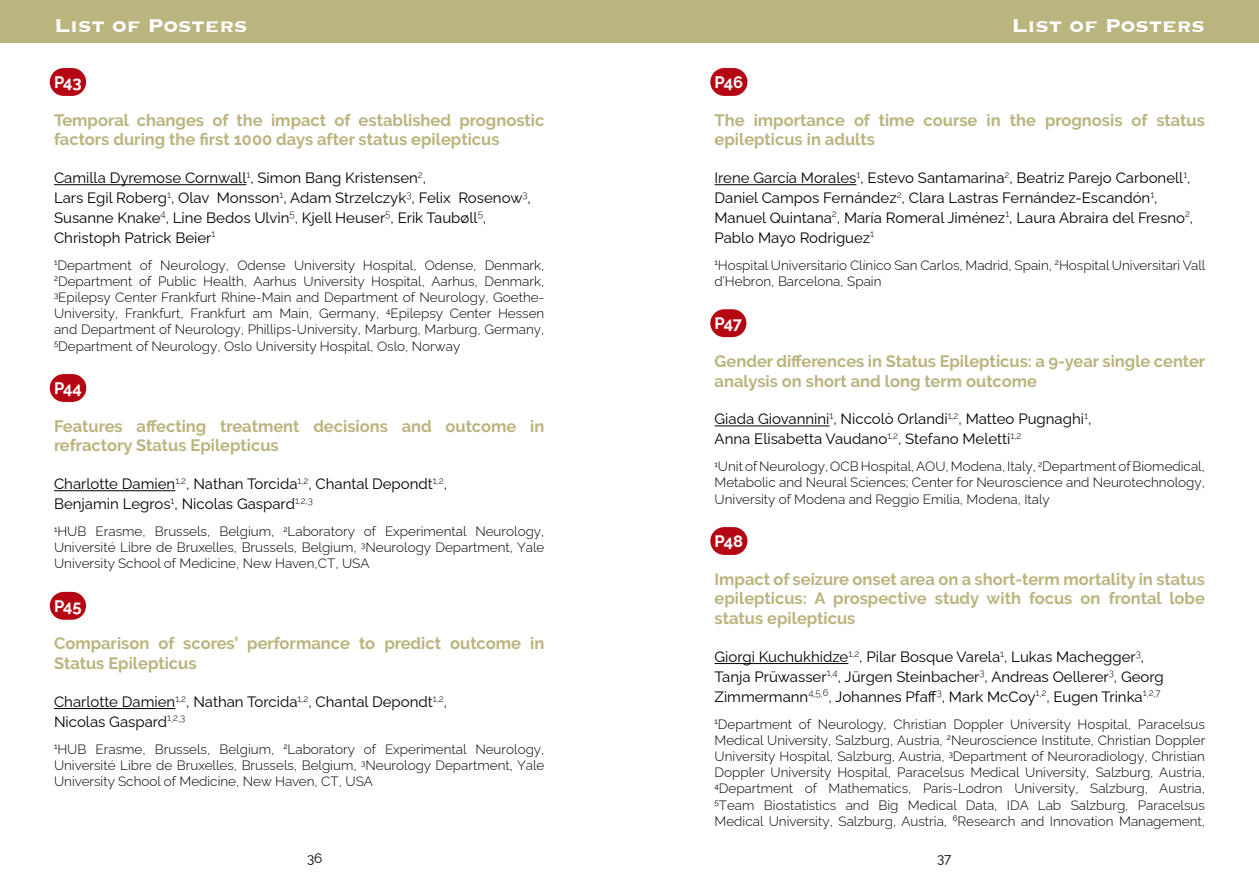
<style>
.page{position:relative;width:1259px;height:893px;background:#fff}
.page>*{position:absolute;margin:0;border:0;box-sizing:border-box;transform-origin:0 0}
.t1{font:700 24px "Copperplate";color:#fff}
.t2{font:700 16.5px/19.8px "Raleway";color:#bab47f}
.t3{font:700 16.5px "Raleway";letter-spacing:-.04em;color:#fff}
.t4{font:15px/19.8px "Raleway";color:#000}
.t5{font:100 13.5px/16.2px "Raleway";color:#000;text-align:justify}
.t6{font:13.5px "Raleway";color:#000}
</style>
<div class="page">
<div style="left:0;top:0;width:1259px;height:43px;background:#bab47f"></div>
<div style="left:50px;top:68px;width:36px;height:28px;background:#b50713;border-radius:14px"></div>
<hr style="left:54px;top:184px;width:192px;height:1px;background:#000">
<div style="left:50px;top:374px;width:36px;height:28px;background:#b50713;border-radius:14px"></div>
<hr style="left:54px;top:490px;width:121px;height:1px;background:#000">
<div style="left:50px;top:592px;width:36px;height:28px;background:#b50713;border-radius:14px"></div>
<hr style="left:54px;top:708px;width:121px;height:1px;background:#000">
<div style="left:710px;top:68px;width:37px;height:28px;background:#b50713;border-radius:14px"></div>
<hr style="left:714px;top:184px;width:142px;height:1px;background:#000">
<div style="left:710px;top:309px;width:36px;height:28px;background:#b50713;border-radius:14px"></div>
<hr style="left:714px;top:426px;width:115px;height:1px;background:#000">
<div style="left:710px;top:527px;width:37px;height:28px;background:#b50713;border-radius:14px"></div>
<hr style="left:714px;top:663px;width:134px;height:1px;background:#000">
<h1 class="t1" style="left:54px;top:9px;width:195px">List of Posters</h1>
<h1 class="t1" style="left:1011px;top:9px;width:195px">List of Posters</h1>
<p class="t3" style="left:54px;top:73px;width:29px">P43</p>
<p class="t2" style="left:54px;top:110px;width:492px">Temporal changes of the impact of established prognostic factors during the first 1000 days after status epilepticus</p>
<p class="t4" style="left:54px;top:166px;width:478px">Camilla Dyremose Cornwall<sup>1</sup>, Simon Bang Kristensen<sup>2</sup>,<br>Lars Egil Roberg<sup>1</sup>, Olav Monsson<sup>1</sup>, Adam Strzelczyk<sup>3</sup>, Felix Rosenow<sup>3</sup>, Susanne Knake<sup>4</sup>, Line Bedos Ulvin<sup>5</sup>, Kjell Heuser<sup>5</sup>, Erik Taubøll<sup>5</sup>, Christoph Patrick Beier<sup>1</sup></p>
<p class="t5" style="left:54px;top:255px;width:492px"><sup>1</sup>Department of Neurology, Odense University Hospital, Odense, Denmark, <sup>2</sup>Department of Public Health, Aarhus University Hospital, Aarhus, Denmark, <sup>3</sup>Epilepsy Center Frankfurt Rhine-Main and Department of Neurology, Goethe-University, Frankfurt, Frankfurt am Main, Germany, <sup>4</sup>Epilepsy Center Hessen and Department of Neurology, Phillips-University, Marburg, Marburg, Germany, <sup>5</sup>Department of Neurology, Oslo University Hospital, Oslo, Norway</p>
<p class="t3" style="left:54px;top:379px;width:30px">P44</p>
<p class="t2" style="left:54px;top:416px;width:492px">Features affecting treatment decisions and outcome in refractory Status Epilepticus</p>
<p class="t4" style="left:54px;top:472px;width:394px">Charlotte Damien<sup>1</sup><sup>,</sup><sup>2</sup>, Nathan Torcida<sup>1</sup><sup>,</sup><sup>2</sup>, Chantal Depondt<sup>1</sup><sup>,</sup><sup>2</sup>,<br>Benjamin Legros<sup>1</sup>, Nicolas Gaspard<sup>1</sup><sup>,</sup><sup>2</sup><sup>,</sup><sup>3</sup></p>
<p class="t5" style="left:54px;top:522px;width:492px"><sup>1</sup>HUB Erasme, Brussels, Belgium, <sup>2</sup>Laboratory of Experimental Neurology, Université Libre de Bruxelles, Brussels, Belgium, <sup>3</sup>Neurology Department, Yale University School of Medicine, New Haven,CT, USA</p>
<p class="t3" style="left:54px;top:596px;width:29px">P45</p>
<p class="t2" style="left:54px;top:634px;width:492px">Comparison of scores’ performance to predict outcome in<br>Status Epilepticus</p>
<p class="t4" style="left:54px;top:690px;width:394px">Charlotte Damien<sup>1</sup><sup>,</sup><sup>2</sup>, Nathan Torcida<sup>1</sup><sup>,</sup><sup>2</sup>, Chantal Depondt<sup>1</sup><sup>,</sup><sup>2</sup>,<br>Nicolas Gaspard<sup>1</sup><sup>,</sup><sup>2</sup><sup>,</sup><sup>3</sup></p>
<p class="t5" style="left:54px;top:739px;width:492px"><sup>1</sup>HUB Erasme, Brussels, Belgium, <sup>2</sup>Laboratory of Experimental Neurology, Université Libre de Bruxelles, Brussels, Belgium, <sup>3</sup>Neurology Department, Yale University School of Medicine, New Haven, CT, USA</p>
<p class="t3" style="left:714px;top:73px;width:30px">P46</p>
<p class="t2" style="left:714px;top:110px;width:492px">The importance of time course in the prognosis of status epilepticus in adults</p>
<p class="t4" style="left:714px;top:166px;width:480px">Irene García Morales<sup>1</sup>, Estevo Santamarina<sup>2</sup>, Beatriz Parejo Carbonell<sup>1</sup>, Daniel Campos Fernández<sup>2</sup>, Clara Lastras Fernández-Escandón<sup>1</sup>, Manuel Quintana<sup>2</sup>, María Romeral Jiménez<sup>1</sup>, Laura Abraira del Fresno<sup>2</sup>, Pablo Mayo Rodriguez<sup>1</sup></p>
<p class="t5" style="left:714px;top:255px;width:492px"><sup>1</sup>Hospital Universitario Clínico San Carlos, Madrid, Spain, <sup>2</sup>Hospital Universitari Vall d’Hebron, Barcelona, Spain</p>
<p class="t3" style="left:714px;top:314px;width:29px">P47</p>
<p class="t2" style="left:714px;top:351px;width:492px">Gender differences in Status Epilepticus: a 9-year single center analysis on short and long term outcome</p>
<p class="t4" style="left:714px;top:408px;width:378px">Giada Giovannini<sup>1</sup>, Niccolò Orlandi<sup>1</sup><sup>,</sup><sup>2</sup>, Matteo Pugnaghi<sup>1</sup>,<br>Anna Elisabetta Vaudano<sup>1</sup><sup>,</sup><sup>2</sup>, Stefano Meletti<sup>1</sup><sup>,</sup><sup>2</sup></p>
<p class="t5" style="left:714px;top:457px;width:492px"><sup>1</sup>Unit of Neurology, OCB Hospital, AOU, Modena, Italy, <sup>2</sup>Department of Biomedical, Metabolic and Neural Sciences; Center for Neuroscience and Neurotechnology, University of Modena and Reggio Emilia, Modena, Italy</p>
<p class="t3" style="left:714px;top:532px;width:30px">P48</p>
<p class="t2" style="left:714px;top:569px;width:492px;text-align:justify">Impact of seizure onset area on a short-term mortality in status epilepticus: A prospective study with focus on frontal lobe status epilepticus</p>
<p class="t4" style="left:714px;top:645px;width:451px">Giorgi Kuchukhidze<sup>1</sup><sup>,</sup><sup>2</sup>, Pilar Bosque Varela<sup>1</sup>, Lukas Machegger<sup>3</sup>,<br>Tanja Prüwasser<sup>1</sup><sup>,</sup><sup>4</sup>, Jürgen Steinbacher<sup>3</sup>, Andreas Oellerer<sup>3</sup>, Georg<br>Zimmermann<sup>4</sup><sup>,</sup><sup>5</sup><sup>,</sup><sup>6</sup>, Johannes Pfaff<sup>3</sup>, Mark McCoy<sup>1</sup><sup>,</sup><sup>2</sup>, Eugen Trinka<sup>1</sup><sup>,</sup><sup>2</sup><sup>,</sup><sup>7</sup></p>
<p class="t5" style="left:714px;top:714px;width:492px"><sup>1</sup>Department of Neurology, Christian Doppler University Hospital, Paracelsus Medical University, Salzburg, Austria, <sup>2</sup>Neuroscience Institute, Christian Doppler University Hospital, Salzburg, Austria, <sup>3</sup>Department of Neuroradiology, Christian Doppler University Hospital, Paracelsus Medical University, Salzburg, Austria, <sup>4</sup>Department of Mathematics, Paris-Lodron University, Salzburg, Austria, <sup>5</sup>Team Biostatistics and Big Medical Data, IDA Lab Salzburg, Paracelsus Medical University, Salzburg, Austria, <sup>6</sup>Research and Innovation Management,</p>
<p class="t6" style="left:307px;top:848px;width:17px">36</p>
<p class="t6" style="left:937px;top:848px;width:16px">37</p>
</div>
